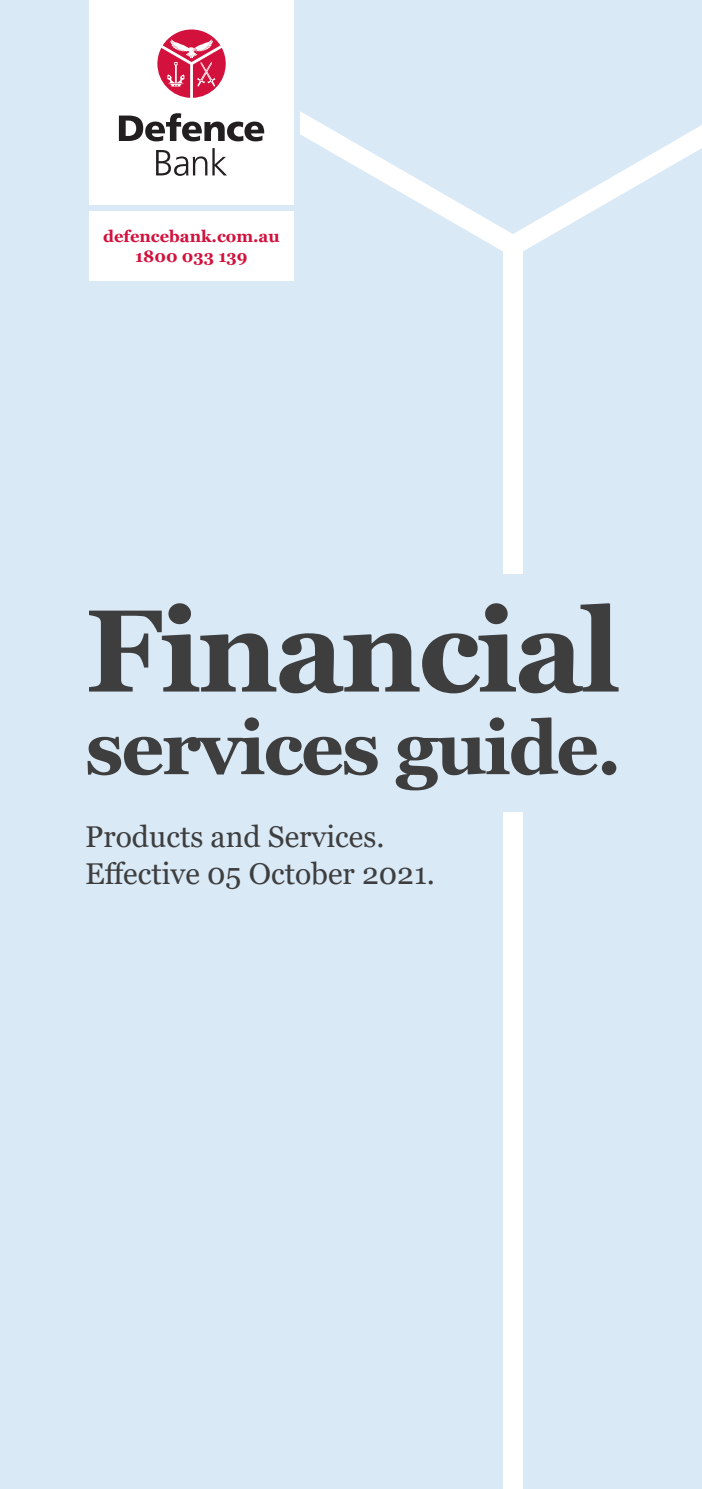
<style>
.page{position:relative;width:702px;height:1489px;background:#fff}
.page>*{position:absolute;margin:0;border:0;box-sizing:border-box;transform-origin:0 0}
.Body_Copy{font:700 116.75px "Georgia";letter-spacing:-.03em;color:#3e3e3f}
.Body_Copy-2{font:700 75px "Georgia";letter-spacing:-.03em;color:#3e3e3f}
.Body_Copy-3{font:30px "Georgia";color:#3e3e3f}
.t1{font:700 16.5px "Georgia";color:#d2113d}
</style>
<div class="page">
<div style="left:0;top:0;width:702px;height:1488px;background:#d9e9f6"></div>
<svg style="left:300px;top:111px;width:185px;height:130px"></svg>
<svg style="left:485px;top:125px;width:217px;height:126px"></svg>
<div style="left:503px;top:246px;width:20px;height:1242px;background:#fff"></div>
<div style="left:496px;top:574px;width:34px;height:237px;background:#d9e9f6"></div>
<div style="left:89px;top:0;width:205px;height:205px;background:#fff"></div>
<svg style="left:119px;top:113px;width:145px;height:28px"></svg>
<svg style="left:156px;top:148px;width:71px;height:28px"></svg>
<svg style="left:157px;top:29px;width:69px;height:69px"></svg>
<div style="left:89px;top:211px;width:205px;height:70px;background:#fff"></div>
<p class="t1" style="left:103px;top:226px;width:178px">defencebank.com.au</p>
<p class="t1" style="left:135px;top:246px;width:114px">1800 033 139</p>
<p class="Body_Copy" style="left:85px;top:576px;width:537px">Financial</p>
<p class="Body_Copy-2" style="left:85px;top:700px;width:537px">services guide.</p>
<p class="Body_Copy-3" style="left:85px;top:818px;width:301px">Products and Services.</p>
<p class="Body_Copy-3" style="left:85px;top:855px;width:351px">Effective 05 October 2021.</p>
</div>
